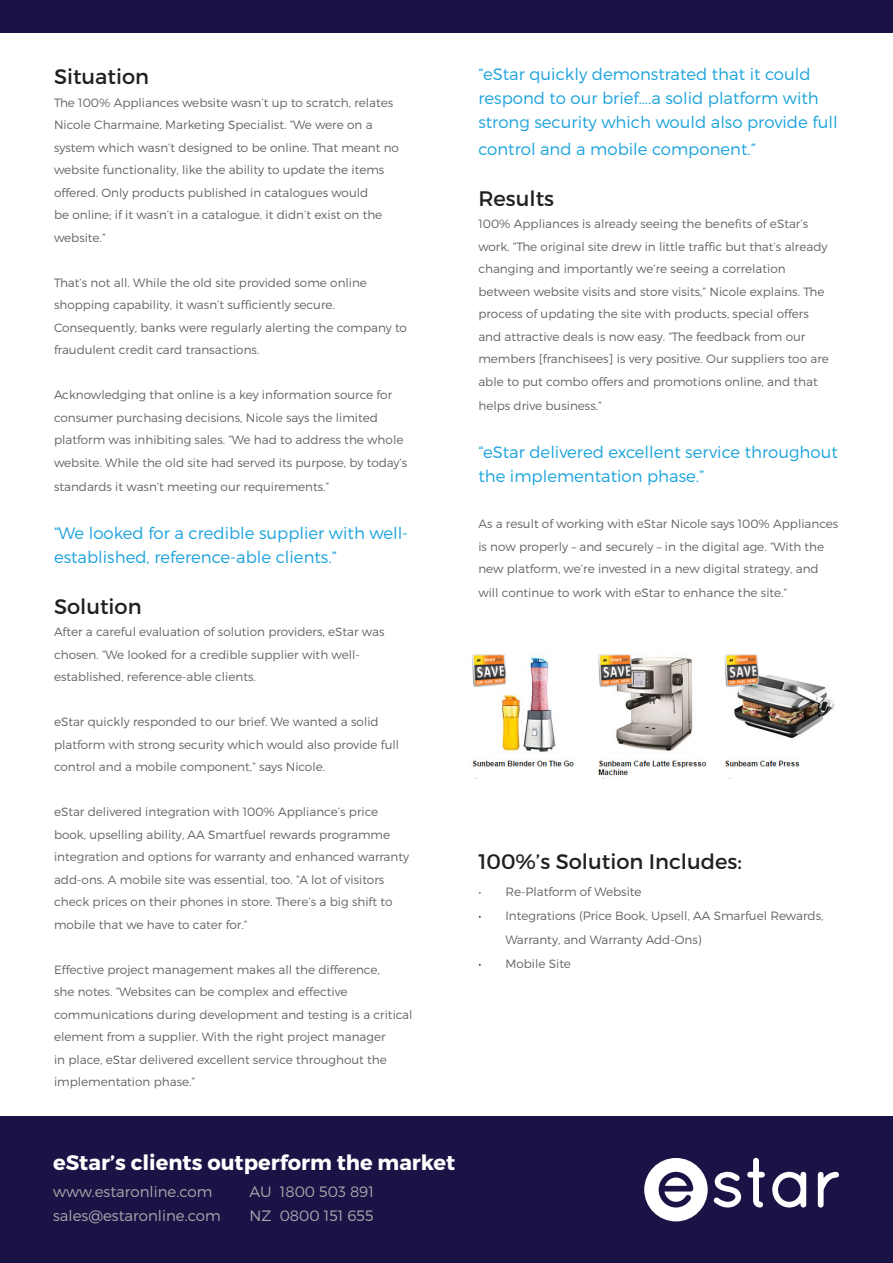
<style>
.page{position:relative;width:893px;height:1263px;background:#fff}
.page>*{position:absolute;margin:0;border:0;box-sizing:border-box;transform-origin:0 0}
.t1{font:21px "Montserrat";color:#231f20}
.t2{font:700 21px "Montserrat";color:#fff}
.t3{font:300 16.5px/24px "Montserrat";color:#1aa2dc}
.t4{font:300 15px/24px "Montserrat";color:#a8a9ad}
.t5{font:300 12px/22.5px "Montserrat";color:#636366}
.s1{color:#231f20}
</style>
<div class="page">
<div style="left:0;top:1116px;width:893px;height:147px;background:#1a1346"></div>
<img style="left:472px;top:654px;width:362px;height:122px">
<div style="left:0;top:0;width:893px;height:33px;background:#1b1346"></div>
<svg style="left:772px;top:1172px;width:34px;height:35px"></svg>
<svg style="left:818px;top:1172px;width:21px;height:35px"></svg>
<svg style="left:747px;top:1158px;width:18px;height:49px"></svg>
<svg style="left:644px;top:1158px;width:97px;height:63px"></svg>
<p class="t1" style="left:54px;top:64px;width:97px">Situation</p>
<p class="t5" style="left:54px;top:91px;width:347px">The 100% Appliances website wasn’t up to scratch, relates Nicole Charmaine, Marketing Specialist. “We were on a system which wasn’t designed to be online. That meant no website functionality, like the ability to update the items offered. Only products published in catalogues would<br>be online; if it wasn’t in a catalogue, it didn’t exist on the website.”</p>
<p class="t5" style="left:54px;top:271px;width:355px">That’s not all. While the old site provided some online shopping capability, it wasn’t sufficiently secure.<br>Consequently, banks were regularly alerting the company to fraudulent credit card transactions.</p>
<p class="t5" style="left:54px;top:383px;width:355px">Acknowledging that online is a key information source for consumer purchasing decisions, Nicole says the limited platform was inhibiting sales. “We had to address the whole website. While the old site had served its purpose, by today’s</p>
<p class="t5" style="left:54px;top:475px;width:277px">standards it wasn’t meeting our requirements.”</p>
<p class="t3" style="left:54px;top:520px;width:356px">“We looked for a credible supplier with well&shy;established, reference-able clients.”</p>
<p class="t1" style="left:54px;top:593px;width:89px">Solution</p>
<p class="t5" style="left:54px;top:620px;width:332px">After a careful evaluation of solution providers, eStar was chosen. “We looked for a credible supplier with well&shy;established, reference-able clients.</p>
<p class="t5" style="left:54px;top:710px;width:347px">eStar quickly responded to our brief. We wanted a solid platform with strong security which would also provide full control and a mobile component,” says Nicole.</p>
<p class="t5" style="left:54px;top:800px;width:357px">eStar delivered integration with 100% Appliance’s price book, upselling ability, AA Smartfuel rewards programme integration and options for warranty and enhanced warranty add-ons. A mobile site was essential, too. “A lot of visitors check prices on their phones in store. There’s a big shift to mobile that we have to cater for.”</p>
<p class="t5" style="left:54px;top:958px;width:360px">Effective project management makes all the difference,<br>she notes. “Websites can be complex and effective communications during development and testing is a critical element from a supplier. With the right project manager<br>in place, eStar delivered excellent service throughout the implementation phase.”</p>
<p class="t3" style="left:478px;top:62px;width:361px">“eStar quickly demonstrated that it could respond to our brief….a solid platform with strong security which would also provide full</p>
<p class="t3" style="left:478px;top:137px;width:279px">control and a mobile component.”</p>
<p class="t1" style="left:478px;top:185px;width:77px">Results</p>
<p class="t5" style="left:478px;top:213px;width:352px">100% Appliances is already seeing the benefits of eStar’s work. “The original site drew in little traffic but that’s already changing and importantly we’re seeing a correlation between website visits and store visits,” Nicole explains. The process of updating the site with products, special offers and attractive deals is now easy. “The feedback from our members [franchisees] is very positive. Our suppliers too are able to put combo offers and promotions online, and that</p>
<p class="t5" style="left:478px;top:394px;width:125px">helps drive business.”</p>
<p class="t3" style="left:478px;top:440px;width:361px">“eStar delivered excellent service throughout the implementation phase.”</p>
<p class="t5" style="left:478px;top:513px;width:361px">As a result of working with eStar Nicole says 100% Appliances is now properly – and securely – in the digital age. “With the new platform, we’re invested in a new digital strategy, and</p>
<p class="t5" style="left:478px;top:582px;width:310px">will continue to work with eStar to enhance the site.”</p>
<p class="t1" style="left:478px;top:848px;width:265px">100%’s Solution Includes:</p>
<p class="t5" style="left:478px;top:880px;width:165px">• Re-Platform of Website</p>
<p class="t5" style="left:505px;top:903px;width:320px;line-height:24px;text-indent:-27px"><span class="s1">•</span> Integrations (Price Book, Upsell, AA Smarfuel Rewards,<br>Warranty, and Warranty Add-Ons)</p>
<p class="t5" style="left:478px;top:952px;width:94px"><span class="s1">•</span> Mobile Site</p>
<p class="t2" style="left:53px;top:1150px;width:404px">eStar’s clients outperform the market</p>
<p class="t4" style="left:250px;top:1179px;width:126px">AU 1800 503 891<br>NZ 0800 151 655</p>
<p class="t4" style="left:53px;top:1179px;width:161px">www.estaronline.com</p>
<p class="t4" style="left:53px;top:1203px;width:169px">sales@estaronline.com</p>
</div>
